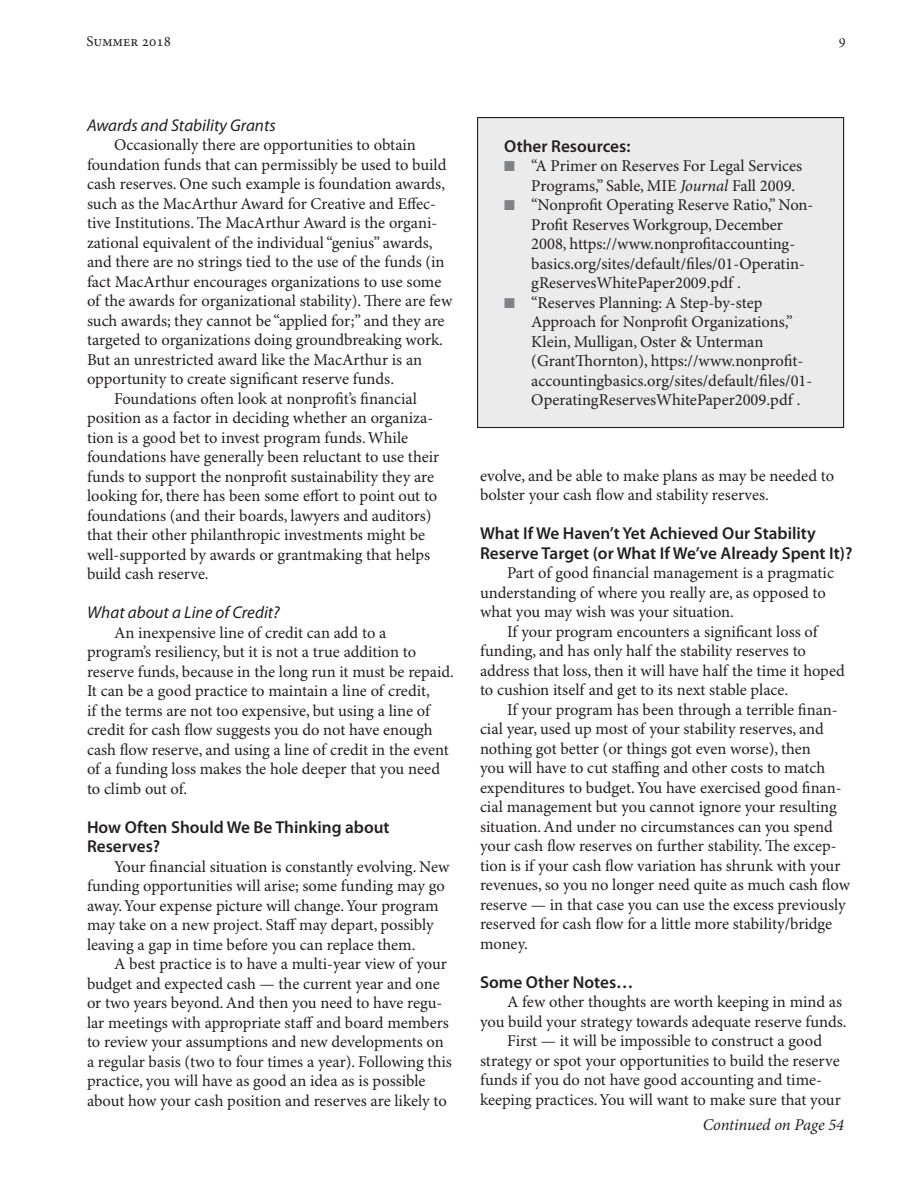
<style>
.page{position:relative;width:918px;height:1188px;background:#fff}
.page>*{position:absolute;margin:0;border:0;box-sizing:border-box;transform-origin:0 0}
.t1{font:600 17.25px/19.5px "Myriad Pro";color:#231f20}
.t2{font:italic 17.1px "Myriad Pro";color:#231f20}
.t3{font:16.5px/19.5px "Minion Pro";color:#231f20}
.t4{font:italic 16.5px "Minion Pro";letter-spacing:-.005em;color:#231f20}
.t5{font:15px "Minion Pro";color:#231f20}
.t6{font:15px "Minion Display Regular SC";color:#231f20}
.s1{color:#808285}
.s2{font-style:italic}
</style>
<div class="page">
<div style="left:478px;top:118px;width:366px;height:310px;background:#ebebec"></div>
<div style="left:477px;top:117px;width:367px;height:311px;border:1px solid #231f20"></div>
<p class="t5" style="left:86px;top:32px;width:86px">Summer 2018</p>
<p class="t6" style="left:839px;top:33px;width:9px">9</p>
<p class="t2" style="left:87px;top:116px;width:190px">Awards and Stability Grants</p>
<p class="t3" style="left:114px;top:136px;width:303px">Occasionally there are opportunities to obtain</p>
<p class="t3" style="left:87px;top:155px;width:361px">foundation funds that can permissibly be used to build</p>
<p class="t3" style="left:87px;top:175px;width:360px">cash reserves. One such example is foundation awards,</p>
<p class="t3" style="left:87px;top:194px;width:351px">such as the MacArthur Award for Creative and Effec-</p>
<p class="t3" style="left:87px;top:214px;width:352px">tive Institutions. The MacArthur Award is the organi-</p>
<p class="t3" style="left:87px;top:233px;width:347px">zational equivalent of the individual “genius” awards,</p>
<p class="t3" style="left:87px;top:253px;width:359px">and there are no strings tied to the use of the funds (in</p>
<p class="t3" style="left:87px;top:272px;width:356px">fact MacArthur encourages organizations to use some</p>
<p class="t3" style="left:87px;top:292px;width:367px">of the awards for organizational stability). There are few</p>
<p class="t3" style="left:87px;top:311px;width:359px">such awards; they cannot be “applied for;” and they are</p>
<p class="t3" style="left:87px;top:331px;width:358px">targeted to organizations doing groundbreaking work.</p>
<p class="t3" style="left:87px;top:350px;width:337px">But an unrestricted award like the MacArthur is an</p>
<p class="t3" style="left:87px;top:370px;width:309px">opportunity to create significant reserve funds.</p>
<p class="t3" style="left:114px;top:389px;width:305px">Foundations often look at nonprofit’s financial</p>
<p class="t3" style="left:87px;top:409px;width:348px">position as a factor in deciding whether an organiza-</p>
<p class="t3" style="left:87px;top:428px;width:323px">tion is a good bet to invest program funds. While</p>
<p class="t3" style="left:87px;top:448px;width:354px">foundations have generally been reluctant to use their</p>
<p class="t3" style="left:87px;top:467px;width:349px">funds to support the nonprofit sustainability they are</p>
<p class="t3" style="left:87px;top:487px;width:352px">looking for, there has been some effort to point out to</p>
<p class="t3" style="left:87px;top:506px;width:346px">foundations (and their boards, lawyers and auditors)</p>
<p class="t3" style="left:87px;top:526px;width:340px">that their other philanthropic investments might be</p>
<p class="t3" style="left:87px;top:545px;width:345px">well-supported by awards or grantmaking that helps</p>
<p class="t3" style="left:87px;top:565px;width:123px">build cash reserve.</p>
<p class="t2" style="left:87px;top:603px;width:194px">What about a Line of Credit?</p>
<p class="t3" style="left:87px;top:624px;width:368px;text-indent:27px">An inexpensive line of credit can add to a program’s resiliency, but it is not a true addition to reserve funds, because in the long run it must be repaid.<br>It can be a good practice to maintain a line of credit,<br>if the terms are not too expensive, but using a line of credit for cash flow suggests you do not have enough cash flow reserve, and using a line of credit in the event of a funding loss makes the hole deeper that you need to climb out of.</p>
<p class="t1" style="left:87px;top:818px;width:304px">How Often Should We Be Thinking about<br>Reserves?</p>
<p class="t3" style="left:87px;top:858px;width:364px;text-indent:27px">Your financial situation is constantly evolving. New funding opportunities will arise; some funding may go away. Your expense picture will change. Your program may take on a new project. Staff may depart, possibly leaving a gap in time before you can replace them.</p>
<p class="t3" style="left:87px;top:955px;width:366px;text-indent:27px">A best practice is to have a multi-year view of your budget and expected cash — the current year and one or two years beyond. And then you need to have regu&shy;lar meetings with appropriate staff and board members to review your assumptions and new developments on a regular basis (two to four times a year). Following this practice, you will have as good an idea as is possible about how your cash position and reserves are likely to</p>
<p class="t1" style="left:504px;top:136px;width:128px">Other Resources:</p>
<p class="t3" style="left:531px;top:157px;width:272px;text-indent:-27px"><span class="s1">■</span> “A Primer on Reserves For Legal Services<br>Programs,” Sable, MIE <span class="s2">Journal</span> Fall 2009.</p>
<p class="t3" style="left:531px;top:196px;width:284px;text-indent:-27px"><span class="s1">■</span> “Nonprofit Operating Reserve Ratio,” Non-Profit Reserves Workgroup, December 2008, https://www.nonprofitaccounting&shy;basics.org/sites/default/files/01-Operatin&shy;gReservesWhitePaper2009.pdf .</p>
<p class="t3" style="left:531px;top:293px;width:283px;text-indent:-27px"><span class="s1">■</span> “Reserves Planning: A Step-by-step Approach for Nonprofit Organizations,” Klein, Mulligan, Oster &amp; Unterman (GrantThornton), https://www.nonprofit&shy;accountingbasics.org/sites/default/files/01- OperatingReservesWhitePaper2009.pdf .</p>
<p class="t3" style="left:480px;top:467px;width:356px">evolve, and be able to make plans as may be needed to bolster your cash flow and stability reserves.</p>
<p class="t1" style="left:480px;top:524px;width:374px">What If We Haven’t Yet Achieved Our Stability<br>Reserve Target (or What If We’ve Already Spent It)?</p>
<p class="t3" style="left:480px;top:564px;width:355px;text-indent:27px">Part of good financial management is a pragmatic understanding of where you really are, as opposed to what you may wish was your situation.</p>
<p class="t3" style="left:480px;top:623px;width:366px;text-indent:27px">If your program encounters a significant loss of funding, and has only half the stability reserves to address that loss, then it will have half the time it hoped to cushion itself and get to its next stable place.</p>
<p class="t3" style="left:480px;top:701px;width:372px;text-indent:27px">If your program has been through a terrible finan&shy;cial year, used up most of your stability reserves, and nothing got better (or things got even worse), then<br>you will have to cut staffing and other costs to match expenditures to budget. You have exercised good finan&shy;cial management but you cannot ignore your resulting situation. And under no circumstances can you spend your cash flow reserves on further stability. The excep&shy;tion is if your cash flow variation has shrunk with your revenues, so you no longer need quite as much cash flow reserve — in that case you can use the excess previously reserved for cash flow for a little more stability/bridge money.</p>
<p class="t1" style="left:480px;top:973px;width:155px">Some Other Notes…</p>
<p class="t3" style="left:507px;top:993px;width:337px">A few other thoughts are worth keeping in mind as</p>
<p class="t3" style="left:480px;top:1013px;width:368px">you build your strategy towards adequate reserve funds.</p>
<p class="t3" style="left:507px;top:1032px;width:317px">First — it will be impossible to construct a good</p>
<p class="t3" style="left:480px;top:1052px;width:361px">strategy or spot your opportunities to build the reserve</p>
<p class="t3" style="left:480px;top:1071px;width:344px">funds if you do not have good accounting and time-</p>
<p class="t3" style="left:480px;top:1091px;width:362px">keeping practices. You will want to make sure that your</p>
<p class="t4" style="left:703px;top:1115px;width:143px">Continued on Page 54</p>
</div>
